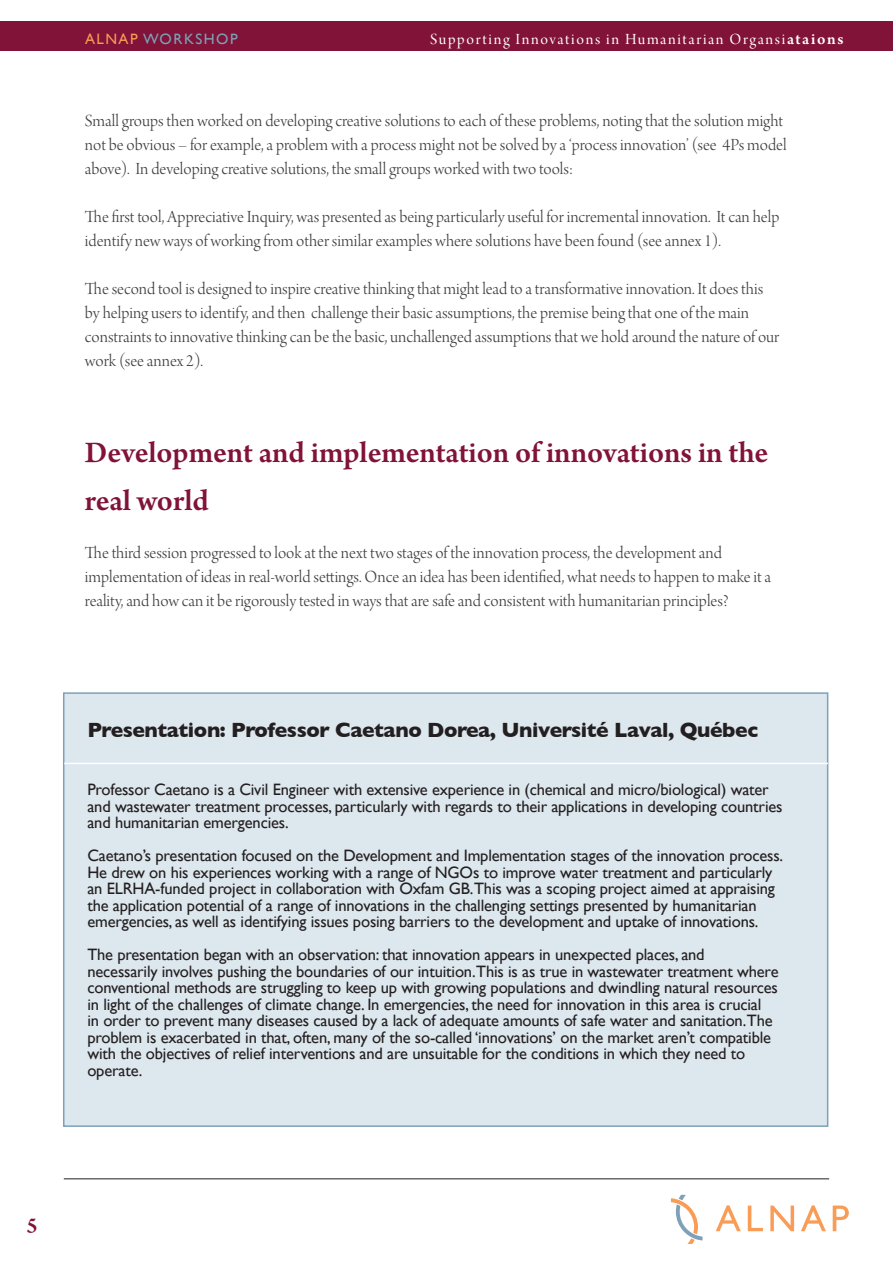
<style>
.page{position:relative;width:893px;height:1263px;background:#fff}
.page>*{position:absolute;margin:0;border:0;box-sizing:border-box;transform-origin:0 0}
.t1{font:600 31.5px/48px "Arno Pro";letter-spacing:-.005em;color:#811238}
.t2{font:600 22.5px "Arno Pro";color:#811238}
.t3{font:700 21px "Gill Sans";letter-spacing:-.02em;color:#231f20}
.t4{font:18px/24px "Arno Pro Light Display";color:#3e3e3f}
.t5{font:16.5px/16.5px "Gill Sans";letter-spacing:-.01em;color:#231f20}
.t6{font:16.5px "Arno Pro Display";letter-spacing:.1em;color:#fff}
.t7{font:15px "Gill Sans";letter-spacing:.1em;color:#7ea1b7}
.s1{color:#f89c56}
.s2{font-family:"Arno Pro";font-weight:600}
</style>
<div class="page">
<div style="left:63px;top:692px;width:765px;height:435px;background:#dde7ee;border:2px solid #7ea1b7"></div>
<hr style="left:64px;top:763px;width:764px;height:1px;background:#fff">
<div style="left:0;top:21px;width:893px;height:29px;background:#811238"></div>
<hr style="left:64px;top:1178px;width:765px;height:1px;background:#231f20">
<svg style="left:716px;top:1205px;width:133px;height:26px"></svg>
<svg style="left:671px;top:1195px;width:31px;height:49px"></svg>
<p class="t7" style="left:85px;top:30px;width:153px"><span class="s1">ALNAP</span> Workshop</p>
<p class="t6" style="left:430px;top:30px;width:415px">Supporting Innovations in Humanitarian Organsi<span class="s2">ataions</span></p>
<p class="t4" style="left:85px;top:110px;width:703px">Small groups then worked on developing creative solutions to each of these problems, noting that the solution might not be obvious – for example, a problem with a process might not be solved by a ‘process innovation’ (see 4Ps model above). In developing creative solutions, the small groups worked with two tools:</p>
<p class="t4" style="left:85px;top:206px;width:696px">The first tool, Appreciative Inquiry, was presented as being particularly useful for incremental innovation. It can help identify new ways of working from other similar examples where solutions have been found (see annex 1).</p>
<p class="t4" style="left:85px;top:278px;width:696px">The second tool is designed to inspire creative thinking that might lead to a transformative innovation. It does this by helping users to identify, and then challenge their basic assumptions, the premise being that one of the main constraints to innovative thinking can be the basic, unchallenged assumptions that we hold around the nature of our work (see annex 2).</p>
<h1 class="t1" style="left:85px;top:430px;width:685px">Development and implementation of innovations in the real world</h1>
<p class="t4" style="left:85px;top:542px;width:688px">The third session progressed to look at the next two stages of the innovation process, the development and implementation of ideas in real-world settings. Once an idea has been identified, what needs to happen to make it a reality, and how can it be rigorously tested in ways that are safe and consistent with humanitarian principles?</p>
<p class="t3" style="left:87px;top:718px;width:672px">Presentation: Professor Caetano Dorea, Université Laval, Québec</p>
<p class="t5" style="left:87px;top:781px;width:697px">Professor Caetano is a Civil Engineer with extensive experience in (chemical and micro/biological) water and wastewater treatment processes, particularly with regards to their applications in developing countries and humanitarian emergencies.</p>
<p class="t5" style="left:87px;top:847px;width:697px">Caetano’s presentation focused on the Development and Implementation stages of the innovation process.<br>He drew on his experiences working with a range of NGOs to improve water treatment and particularly an ELRHA-funded project in collaboration with Oxfam GB.This was a scoping project aimed at appraising the application potential of a range of innovations in the challenging settings presented by humanitarian emergencies, as well as identifying issues posing barriers to the development and uptake of innovations.</p>
<p class="t5" style="left:87px;top:946px;width:693px">The presentation began with an observation: that innovation appears in unexpected places, and necessarily involves pushing the boundaries of our intuition.This is as true in wastewater treatment where conventional methods are struggling to keep up with growing populations and dwindling natural resources in light of the challenges of climate change. In emergencies, the need for innovation in this area is crucial<br>in order to prevent many diseases caused by a lack of adequate amounts of safe water and sanitation.The problem is exacerbated in that, often, many of the so-called ‘innovations’ on the market aren’t compatible with the objectives of relief interventions and are unsuitable for the conditions in which they need to operate.</p>
<h2 class="t2" style="left:27px;top:1212px;width:13px">5</h2>
</div>
